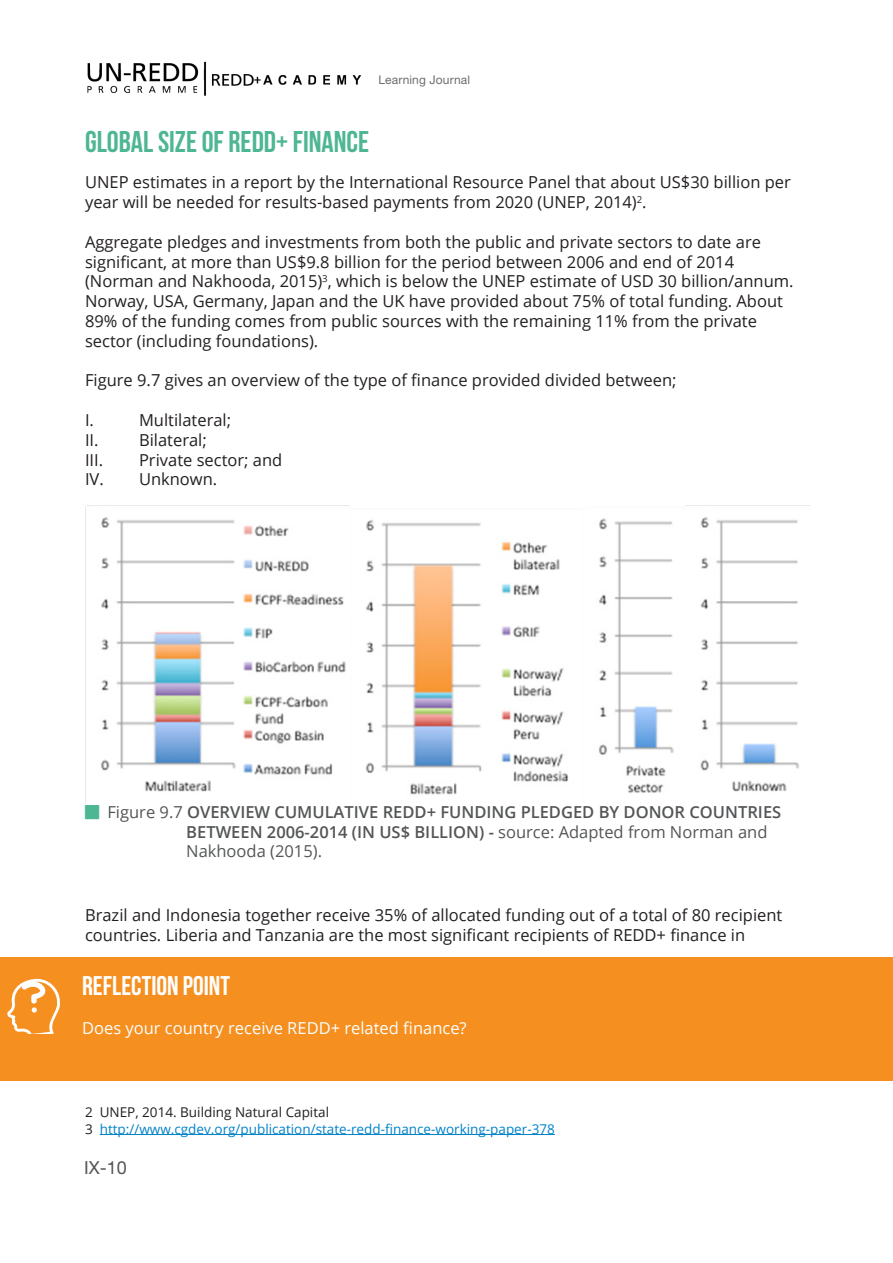
<style>
.page{position:relative;width:893px;height:1263px;background:#fff}
.page>*{position:absolute;margin:0;border:0;box-sizing:border-box;transform-origin:0 0}
.sub_section_head{font:30px "Bebas Neue";color:#4eb692}
.body{font:27px "Bebas Neue";color:#fff}
.t1{font:18px "Helvetica Neue";color:#545557}
.body-2{font:16.5px/19.8px "Open Sans";color:#231f20}
.head{font:600 16.5px/19.8px "Open Sans";color:#545557}
.body-3{font:16.5px "Open Sans";color:#fff}
.body-4{font:13.5px "Open Sans";color:#0082c9}
.body-5{font:13.5px "Open Sans";color:#231f20}
.t2{font:12px "Helvetica Neue";letter-spacing:.01em;color:#6c6d70}
.s1{font-weight:400}
.s2{color:#231f20}
</style>
<div class="page">
<img style="left:87px;top:61px;width:274px;height:35px">
<hr style="left:100px;top:1134px;width:455px;height:1px;background:#0082c9">
<img style="left:85px;top:505px;width:724px;height:299px">
<div style="left:0;top:957px;width:893px;height:123px;background:#f58f1f"></div>
<svg style="left:7px;top:978px;width:53px;height:55px"></svg>
<p class="t2" style="left:378px;top:71px;width:93px">Learning Journal</p>
<p class="sub_section_head" style="left:85px;top:125px;width:286px">GLOBAL SIZE OF REDD+ FINANCE</p>
<p class="body-2" style="left:85px;top:172px;width:707px">UNEP estimates in a report by the International Resource Panel that about US$30 billion per year will be needed for results-based payments from 2020 (UNEP, 2014)<sup>2</sup>.</p>
<p class="body-2" style="left:85px;top:231px;width:710px">Aggregate pledges and investments from both the public and private sectors to date are significant, at more than US$9.8 billion for the period between 2006 and end of 2014 (Norman and Nakhooda, 2015)<sup>3</sup>, which is below the UNEP estimate of USD 30 billion/annum.<br>Norway, USA, Germany, Japan and the UK have provided about 75% of total funding. About 89% of the funding comes from public sources with the remaining 11% from the private sector (including foundations).</p>
<p class="body-2" style="left:85px;top:370px;width:593px">Figure 9.7 gives an overview of the type of finance provided divided between;</p>
<p class="body-2" style="left:85px;top:410px;width:10px">I.</p>
<p class="body-2" style="left:139px;top:410px;width:94px">Multilateral;</p>
<p class="body-2" style="left:85px;top:429px;width:15px">II.</p>
<p class="body-2" style="left:139px;top:429px;width:69px">Bilateral;</p>
<p class="body-2" style="left:85px;top:449px;width:20px">III.</p>
<p class="body-2" style="left:139px;top:449px;width:145px">Private sector; and</p>
<p class="body-2" style="left:85px;top:469px;width:134px">IV. Unknown.</p>
<p class="head" style="left:186px;top:802px;width:596px;text-indent:-79px"><span class="s1">Figure 9.7</span> OVERVIEW CUMULATIVE REDD+ FUNDING PLEDGED BY DONOR COUNTRIES<br>BETWEEN 2006-2014 (IN US$ BILLION) - <span class="s1">source: Adapted from Norman and<br>Nakhooda (2015).</span></p>
<p class="body-2" style="left:85px;top:905px;width:699px">Brazil and Indonesia together receive 35% of allocated funding out of a total of 80 recipient countries. Liberia and Tanzania are the most significant recipients of REDD+ finance in</p>
<p class="body" style="left:82px;top:971px;width:149px">REFLECTION POINT</p>
<p class="body-3" style="left:82px;top:1017px;width:386px">Does your country receive REDD+ related finance?</p>
<p class="body-5" style="left:85px;top:1103px;width:246px">2 UNEP, 2014. Building Natural Capital</p>
<p class="body-4" style="left:85px;top:1119px;width:471px"><span class="s2">3</span> http://www.cgdev.org/publication/state-redd-finance-working-paper-378</p>
<p class="t1" style="left:84px;top:1154px;width:44px">IX-10</p>
</div>
